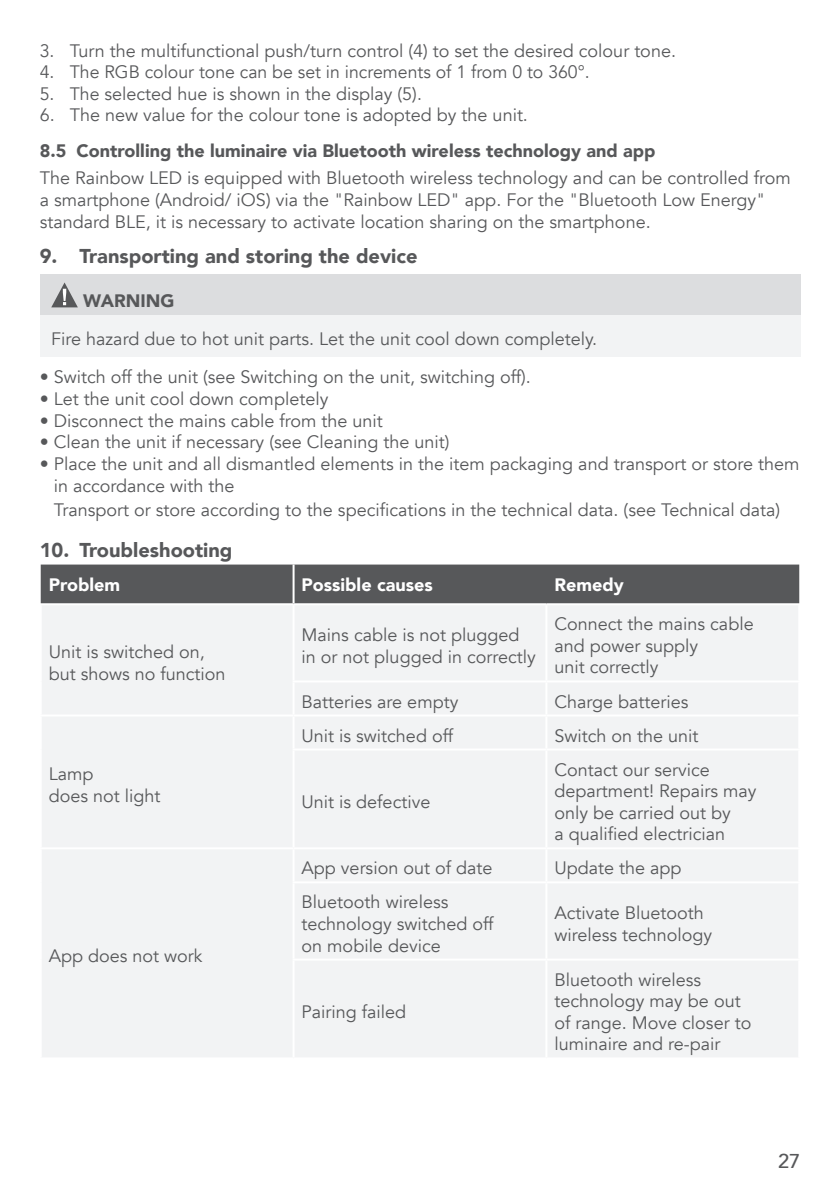
<style>
.page{position:relative;width:840px;height:1191px;background:#fff}
.page>*{position:absolute;margin:0;border:0;box-sizing:border-box;transform-origin:0 0}
.Überschrift{font:900 20px "Avenir LT";color:#57585a}
.t1{font:500 20px "Avenir";color:#57585a}
.Fließtext{font:18px/21.6px "Avenir";color:#57585a}
.Unterpunkt{font:900 18px "Avenir LT";color:#57585a}
.Fließtext_fett{font:900 18px "Avenir LT";color:#fff}
.Fließtext_fett-2{font:900 18px "Avenir LT";color:#57585a}
</style>
<div class="page">
<div style="left:40px;top:274px;width:759px;height:41px;background:#dcdddf"></div>
<div style="left:40px;top:315px;width:759px;height:41px;background:#f2f3f4"></div>
<svg style="left:51px;top:282px;width:27px;height:25px"></svg>
<div style="left:41px;top:564px;width:757px;height:39px;background:#57585a"></div>
<div style="left:42px;top:606px;width:755px;height:451px;background:#f2f3f4"></div>
<hr style="left:292px;top:605px;width:2px;height:75px;background:#fff">
<hr style="left:545px;top:605px;width:2px;height:75px;background:#fff">
<hr style="left:292px;top:680px;width:254px;height:2px;background:#fff">
<hr style="left:292px;top:682px;width:2px;height:32px;background:#fff">
<hr style="left:546px;top:680px;width:253px;height:2px;background:#fff">
<hr style="left:545px;top:682px;width:2px;height:32px;background:#fff">
<hr style="left:40px;top:714px;width:253px;height:2px;background:#fff">
<hr style="left:40px;top:847px;width:253px;height:2px;background:#fff">
<hr style="left:293px;top:714px;width:253px;height:2px;background:#fff">
<hr style="left:292px;top:716px;width:2px;height:32px;background:#fff">
<hr style="left:546px;top:714px;width:253px;height:2px;background:#fff">
<hr style="left:545px;top:716px;width:2px;height:32px;background:#fff">
<hr style="left:292px;top:748px;width:254px;height:2px;background:#fff">
<hr style="left:292px;top:750px;width:2px;height:97px;background:#fff">
<hr style="left:546px;top:748px;width:253px;height:2px;background:#fff">
<hr style="left:545px;top:750px;width:2px;height:97px;background:#fff">
<hr style="left:293px;top:847px;width:253px;height:2px;background:#fff">
<hr style="left:292px;top:849px;width:2px;height:32px;background:#fff">
<hr style="left:546px;top:847px;width:253px;height:2px;background:#fff">
<hr style="left:545px;top:849px;width:2px;height:32px;background:#fff">
<hr style="left:292px;top:881px;width:254px;height:2px;background:#fff">
<hr style="left:292px;top:883px;width:2px;height:75px;background:#fff">
<hr style="left:546px;top:881px;width:253px;height:2px;background:#fff">
<hr style="left:545px;top:883px;width:2px;height:75px;background:#fff">
<hr style="left:292px;top:958px;width:254px;height:2px;background:#fff">
<hr style="left:292px;top:960px;width:2px;height:97px;background:#fff">
<hr style="left:546px;top:958px;width:253px;height:2px;background:#fff">
<hr style="left:545px;top:960px;width:2px;height:97px;background:#fff">
<hr style="left:292px;top:564px;width:2px;height:39px;background:#fff">
<p class="Fließtext" style="left:40px;top:40px;width:637px">3. Turn the multifunctional push/turn control (4) to set the desired colour tone.</p>
<p class="Fließtext" style="left:40px;top:61px;width:551px">4. The RGB colour tone can be set in increments of 1 from 0 to 360°.</p>
<p class="Fließtext" style="left:40px;top:83px;width:383px">5. The selected hue is shown in the display (5).</p>
<p class="Fließtext" style="left:40px;top:105px;width:489px">6. The new value for the colour tone is adopted by the unit.</p>
<p class="Unterpunkt" style="left:40px;top:140px;width:617px">8.5 Controlling the luminaire via Bluetooth wireless technology and app</p>
<p class="Fließtext" style="left:40px;top:168px;width:752px">The Rainbow LED is equipped with Bluetooth wireless technology and can be controlled from a smartphone (Android/ iOS) via the "Rainbow LED" app. For the "Bluetooth Low Energy" standard BLE, it is necessary to activate location sharing on the smartphone.</p>
<p class="Überschrift" style="left:40px;top:244px;width:379px">9. Transporting and storing the device</p>
<p class="Fließtext_fett-2" style="left:83px;top:290px;width:93px">WARNING</p>
<p class="Fließtext" style="left:51px;top:328px;width:547px">Fire hazard due to hot unit parts. Let the unit cool down completely.</p>
<p class="Fließtext" style="left:40px;top:367px;width:492px">• Switch off the unit (see Switching on the unit, switching off).</p>
<p class="Fließtext" style="left:40px;top:388px;width:290px">• Let the unit cool down completely</p>
<p class="Fließtext" style="left:40px;top:410px;width:344px">• Disconnect the mains cable from the unit</p>
<p class="Fließtext" style="left:40px;top:431px;width:411px">• Clean the unit if necessary (see Cleaning the unit)</p>
<p class="Fließtext" style="left:54px;top:453px;width:746px;text-indent:-14px">• Place the unit and all dismantled elements in the item packaging and transport or store them in accordance with the</p>
<p class="Fließtext" style="left:54px;top:499px;width:727px">Transport or store according to the specifications in the technical data. (see Technical data)</p>
<p class="Überschrift" style="left:40px;top:537px;width:194px">10. Troubleshooting</p>
<p class="Fließtext_fett" style="left:49px;top:574px;width:73px">Problem</p>
<p class="Fließtext_fett" style="left:301px;top:574px;width:133px">Possible causes</p>
<p class="Fließtext_fett" style="left:554px;top:574px;width:71px">Remedy</p>
<p class="Fließtext" style="left:49px;top:641px;width:157px">Unit is switched on,</p>
<p class="Fließtext" style="left:49px;top:663px;width:178px">but shows no function</p>
<p class="Fließtext" style="left:49px;top:763px;width:113px">Lamp<br>does not light</p>
<p class="Fließtext" style="left:49px;top:945px;width:155px">App does not work</p>
<p class="Fließtext" style="left:301px;top:624px;width:235px">Mains cable is not plugged in or not plugged in correctly</p>
<p class="Fließtext" style="left:554px;top:613px;width:201px">Connect the mains cable and power supply<br>unit correctly</p>
<p class="Fließtext" style="left:301px;top:691px;width:158px">Batteries are empty</p>
<p class="Fließtext" style="left:554px;top:691px;width:135px">Charge batteries</p>
<p class="Fließtext" style="left:301px;top:725px;width:153px">Unit is switched off</p>
<p class="Fließtext" style="left:554px;top:725px;width:145px">Switch on the unit</p>
<p class="Fließtext" style="left:301px;top:791px;width:130px">Unit is defective</p>
<p class="Fließtext" style="left:554px;top:759px;width:203px">Contact our service department! Repairs may only be carried out by<br>a qualified electrician</p>
<p class="Fließtext" style="left:301px;top:857px;width:192px">App version out of date</p>
<p class="Fließtext" style="left:554px;top:857px;width:129px">Update the app</p>
<p class="Fließtext" style="left:301px;top:891px;width:193px">Bluetooth wireless technology switched off on mobile device</p>
<p class="Fließtext" style="left:554px;top:902px;width:159px">Activate Bluetooth wireless technology</p>
<p class="Fließtext" style="left:301px;top:1001px;width:106px">Pairing failed</p>
<p class="Fließtext" style="left:554px;top:969px;width:198px">Bluetooth wireless technology may be out of range. Move closer to luminaire and re-pair</p>
<p class="t1" style="left:777px;top:1144px;width:24px">27</p>
</div>
